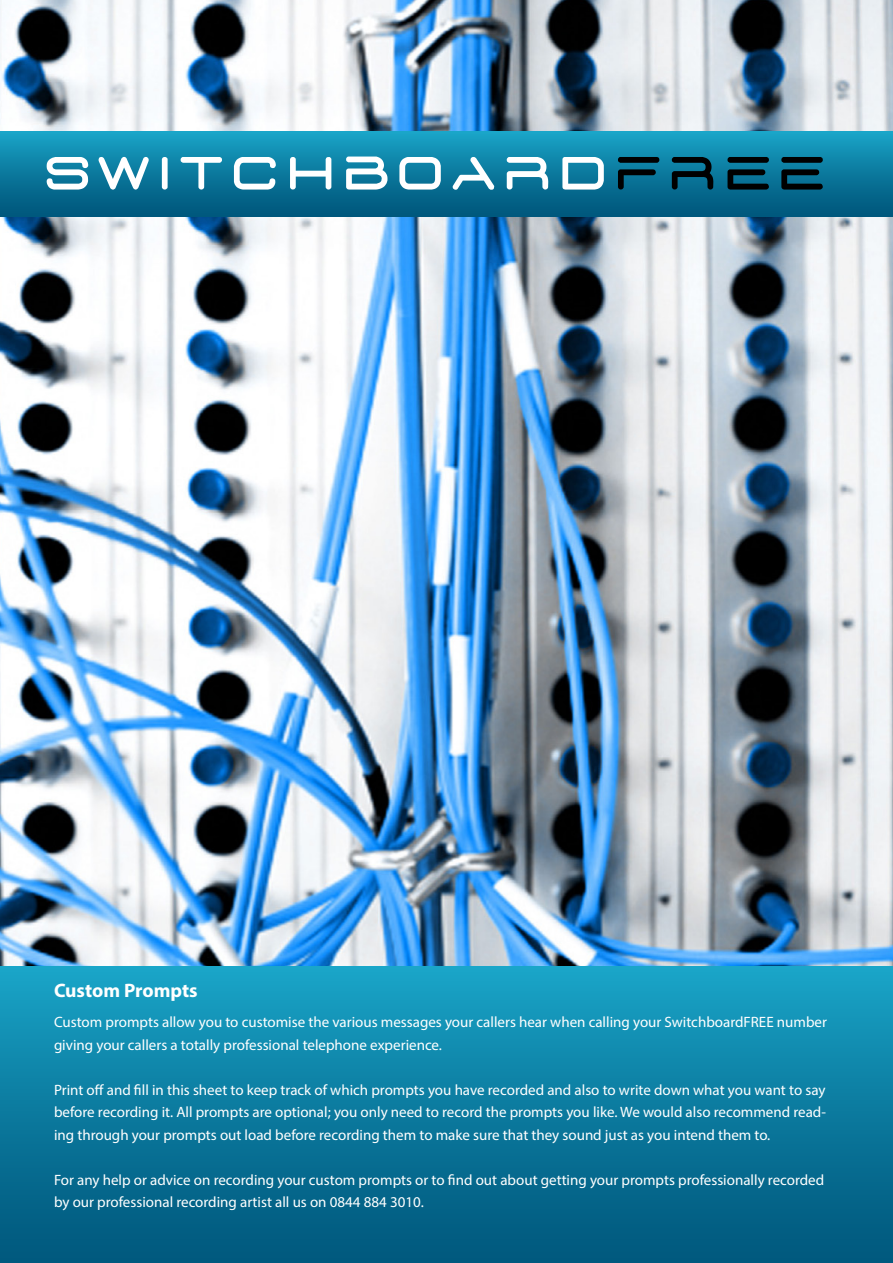
<style>
.page{position:relative;width:893px;height:1263px;background:#fff}
.page>*{position:absolute;margin:0;border:0;box-sizing:border-box;transform-origin:0 0}
.t1{font:57px "D3 Euronism";letter-spacing:.18em;color:#fff}
.t2{font:700 19.5px "Myriad Pro";color:#fff}
.t3{font:15px/22.5px "Myriad Pro";color:#fff}
.s1{color:#000}
</style>
<div class="page">
<img style="left:0;top:0;width:893px;height:966px">
<div style="left:0;top:132px;width:893px;height:84px;background:linear-gradient(to bottom,#19a2c5,#005479)"></div>
<div style="left:0;top:966px;width:893px;height:297px;background:linear-gradient(to bottom,#19a3c6,#005479)"></div>
<h1 class="t1" style="left:47px;top:149px;width:778px">switchboard<span class="s1">free</span></h1>
<h2 class="t2" style="left:54px;top:978px;width:145px">Custom Prompts</h2>
<p class="t3" style="left:54px;top:1011px;width:774px">Custom prompts allow you to customise the various messages your callers hear when calling your SwitchboardFREE number giving your callers a totally professional telephone experience.</p>
<p class="t3" style="left:54px;top:1078px;width:773px;text-align:justify">Print off and fill in this sheet to keep track of which prompts you have recorded and also to write down what you want to say before recording it. All prompts are optional; you only need to record the prompts you like. We would also recommend read&shy;ing through your prompts out load before recording them to make sure that they sound just as you intend them to.</p>
<p class="t3" style="left:54px;top:1168px;width:772px">For any help or advice on recording your custom prompts or to find out about getting your prompts professionally recorded by our professional recording artist all us on 0844 884 3010.</p>
</div>
